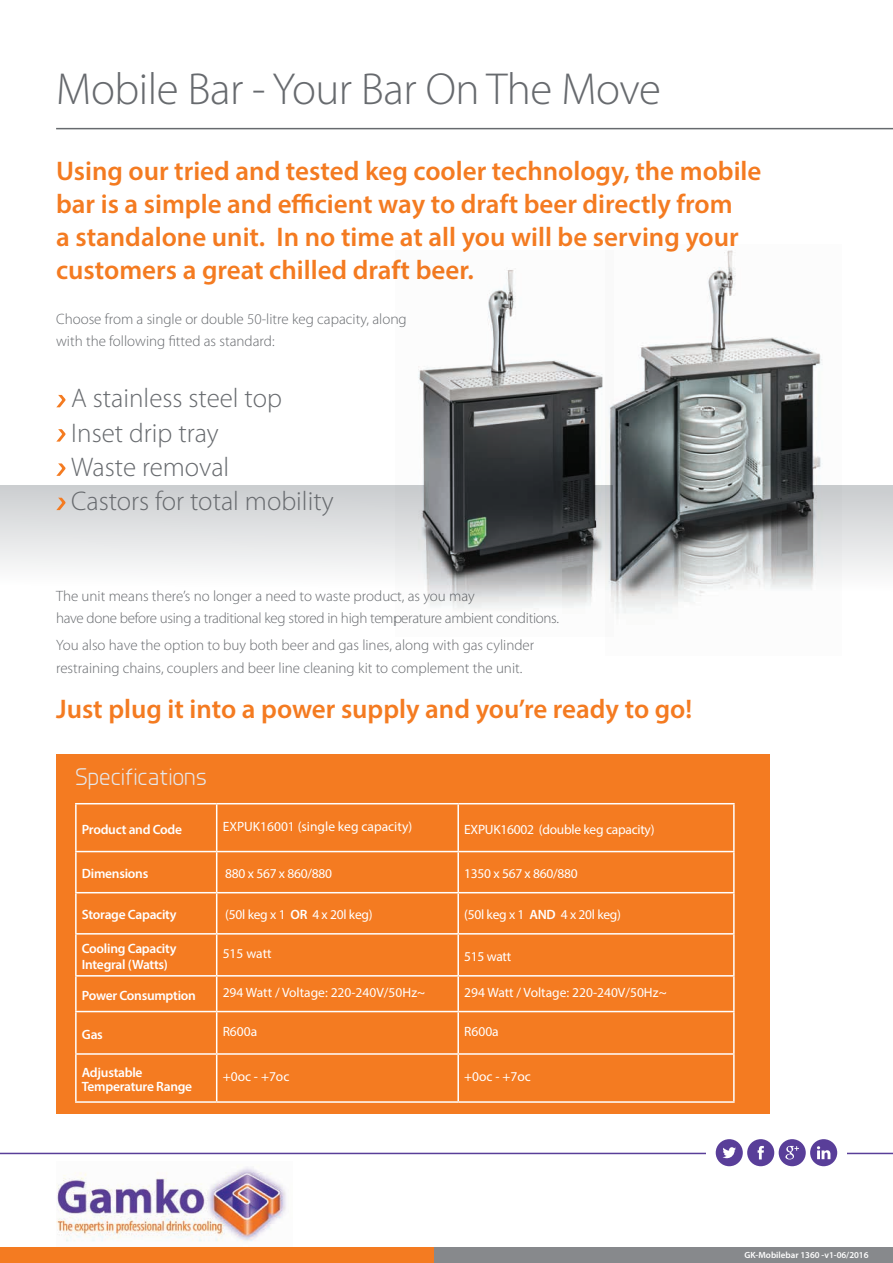
<style>
.page{position:relative;width:893px;height:1263px;background:#fff}
.page>*{position:absolute;margin:0;border:0;box-sizing:border-box;transform-origin:0 0}
.t1{font:300 45px "Myriad Pro";letter-spacing:-.01em;color:#676a6e}
.t2{font:600 27px/33px "Myriad Pro";color:#f47b21}
.t3{font:300 27px "Myriad Pro";color:#676a6e}
.t4{font:24px "Planer";color:#e6e7e9}
.t5{font:300 15px/22.5px "Myriad Pro";color:#676a6e}
.t6{font:300 15px/22.5px "Myriad Pro";letter-spacing:-.02em;color:#676a6e}
.t7{font:13.5px "Myriad Pro";color:#fff}
.t8{font:600 13.5px/16.5px "Myriad Pro";letter-spacing:-.02em;color:#fff}
.t9{font:13.5px "Myriad Pro";letter-spacing:-.02em;color:#fff}
.t10{font:600 9px "Myriad Pro";color:#fff}
.s1{font-weight:600}
</style>
<div class="page">
<div style="left:0;top:485px;width:893px;height:174px;background:linear-gradient(to bottom,#d3d5d7,#fff)"></div>
<img style="left:56px;top:1167px;width:230px;height:75px">
<hr style="left:0;top:1153px;width:893px;height:1px;background:#593e99">
<div style="left:706px;top:1150px;width:141px;height:5px;background:#fff"></div>
<svg style="left:716px;top:1139px;width:121px;height:27px"></svg>
<hr style="left:56px;top:128px;width:837px;height:1px;background:#676a6e">
<div style="left:0;top:1247px;width:893px;height:16px;background:#87898c"></div>
<div style="left:0;top:1247px;width:434px;height:16px;background:#f47b21"></div>
<svg style="left:56px;top:395px;width:10px;height:12px"></svg>
<svg style="left:56px;top:429px;width:10px;height:13px"></svg>
<svg style="left:56px;top:463px;width:10px;height:13px"></svg>
<svg style="left:56px;top:498px;width:10px;height:12px"></svg>
<img style="left:395px;top:268px;width:210px;height:369px">
<img style="left:605px;top:250px;width:237px;height:405px">
<div style="left:56px;top:754px;width:713px;height:359px;background:#f47b21"></div>
<hr style="left:75px;top:1012px;width:2px;height:41px;background:#fff">
<hr style="left:75px;top:1053px;width:142px;height:2px;background:#fff">
<hr style="left:75px;top:1055px;width:2px;height:46px;background:#fff">
<hr style="left:75px;top:1101px;width:142px;height:2px;background:#fff">
<hr style="left:733px;top:1012px;width:2px;height:41px;background:#fff">
<hr style="left:458px;top:1053px;width:277px;height:2px;background:#fff">
<hr style="left:733px;top:1055px;width:2px;height:46px;background:#fff">
<hr style="left:458px;top:1101px;width:277px;height:2px;background:#fff">
<hr style="left:216px;top:804px;width:1px;height:47px;background:#fff">
<hr style="left:457px;top:804px;width:2px;height:47px;background:#fff">
<hr style="left:216px;top:852px;width:1px;height:40px;background:#fff">
<hr style="left:457px;top:852px;width:2px;height:40px;background:#fff">
<hr style="left:216px;top:893px;width:1px;height:40px;background:#fff">
<hr style="left:457px;top:893px;width:2px;height:40px;background:#fff">
<hr style="left:216px;top:934px;width:1px;height:41px;background:#fff">
<hr style="left:457px;top:934px;width:2px;height:41px;background:#fff">
<hr style="left:216px;top:976px;width:1px;height:35px;background:#fff">
<hr style="left:457px;top:976px;width:2px;height:35px;background:#fff">
<hr style="left:216px;top:1012px;width:1px;height:41px;background:#fff">
<hr style="left:457px;top:1012px;width:2px;height:41px;background:#fff">
<hr style="left:217px;top:1053px;width:241px;height:2px;background:#fff">
<hr style="left:216px;top:1055px;width:1px;height:46px;background:#fff">
<hr style="left:457px;top:1055px;width:2px;height:46px;background:#fff">
<hr style="left:217px;top:1101px;width:241px;height:2px;background:#fff">
<hr style="left:75px;top:803px;width:142px;height:1px;background:#fff">
<hr style="left:75px;top:804px;width:2px;height:47px;background:#fff">
<hr style="left:217px;top:803px;width:241px;height:1px;background:#fff">
<hr style="left:458px;top:803px;width:277px;height:1px;background:#fff">
<hr style="left:733px;top:804px;width:2px;height:47px;background:#fff">
<hr style="left:75px;top:851px;width:142px;height:1px;background:#fff">
<hr style="left:75px;top:852px;width:2px;height:40px;background:#fff">
<hr style="left:217px;top:851px;width:241px;height:1px;background:#fff">
<hr style="left:458px;top:851px;width:277px;height:1px;background:#fff">
<hr style="left:733px;top:852px;width:2px;height:40px;background:#fff">
<hr style="left:75px;top:892px;width:142px;height:1px;background:#fff">
<hr style="left:75px;top:893px;width:2px;height:40px;background:#fff">
<hr style="left:217px;top:892px;width:241px;height:1px;background:#fff">
<hr style="left:458px;top:892px;width:277px;height:1px;background:#fff">
<hr style="left:733px;top:893px;width:2px;height:40px;background:#fff">
<hr style="left:75px;top:933px;width:142px;height:1px;background:#fff">
<hr style="left:75px;top:934px;width:2px;height:41px;background:#fff">
<hr style="left:217px;top:933px;width:241px;height:1px;background:#fff">
<hr style="left:458px;top:933px;width:277px;height:1px;background:#fff">
<hr style="left:733px;top:934px;width:2px;height:41px;background:#fff">
<hr style="left:75px;top:975px;width:142px;height:1px;background:#fff">
<hr style="left:75px;top:976px;width:2px;height:35px;background:#fff">
<hr style="left:217px;top:975px;width:241px;height:1px;background:#fff">
<hr style="left:458px;top:975px;width:277px;height:1px;background:#fff">
<hr style="left:733px;top:976px;width:2px;height:35px;background:#fff">
<hr style="left:75px;top:1011px;width:142px;height:1px;background:#fff">
<hr style="left:217px;top:1011px;width:241px;height:1px;background:#fff">
<hr style="left:458px;top:1011px;width:277px;height:1px;background:#fff">
<p class="t1" style="left:56px;top:62px;width:606px">Mobile Bar - Your Bar On The Move</p>
<p class="t2" style="left:56px;top:154px;width:707px">Using our tried and tested keg cooler technology, the mobile bar is a simple and efficient way to draft beer directly from<br>a standalone unit. In no time at all you will be serving your customers a great chilled draft beer.</p>
<p class="t5" style="left:56px;top:307px;width:352px">Choose from a single or double 50-litre keg capacity, along with the following fitted as standard:</p>
<p class="t3" style="left:71px;top:382px;width:212px">A stainless steel top</p>
<p class="t3" style="left:71px;top:416px;width:149px">Inset drip tray</p>
<p class="t3" style="left:71px;top:451px;width:160px">Waste removal</p>
<p class="t3" style="left:71px;top:485px;width:264px">Castors for total mobility</p>
<p class="t6" style="left:56px;top:584px;width:504px">The unit means there’s no longer a need to waste product, as you may<br>have done before using a traditional keg stored in high temperature ambient conditions.</p>
<p class="t5" style="left:56px;top:634px;width:480px">You also have the option to buy both beer and gas lines, along with gas cylinder restraining chains, couplers and beer line cleaning kit to complement the unit.</p>
<p class="t2" style="left:56px;top:691px;width:638px">Just plug it into a power supply and you’re ready to go!</p>
<p class="t4" style="left:75px;top:762px;width:133px">Specifications</p>
<p class="t8" style="left:82px;top:820px;width:102px">Product and Code</p>
<p class="t7" style="left:223px;top:818px;width:191px">EXPUK16001 (single keg capacity)</p>
<p class="t9" style="left:464px;top:821px;width:192px">EXPUK16002 (double keg capacity)</p>
<p class="t8" style="left:82px;top:865px;width:68px">Dimensions</p>
<p class="t9" style="left:225px;top:865px;width:108px">880 x 567 x 860/880</p>
<p class="t9" style="left:464px;top:865px;width:115px">1350 x 567 x 860/880</p>
<p class="t8" style="left:82px;top:906px;width:96px">Storage Capacity</p>
<p class="t9" style="left:225px;top:906px;width:149px">(50l keg x 1 <span class="s1">OR</span> 4 x 20l keg)</p>
<p class="t9" style="left:464px;top:906px;width:158px">(50l keg x 1 <span class="s1">AND</span> 4 x 20l keg)</p>
<p class="t8" style="left:82px;top:939px;width:96px">Cooling Capacity<br>Integral (Watts)</p>
<p class="t7" style="left:223px;top:945px;width:50px">515 watt</p>
<p class="t7" style="left:464px;top:948px;width:49px">515 watt</p>
<p class="t8" style="left:82px;top:986px;width:116px">Power Consumption</p>
<p class="t7" style="left:223px;top:984px;width:204px">294 Watt / Voltage: 220-240V/50Hz~</p>
<p class="t7" style="left:464px;top:984px;width:204px">294 Watt / Voltage: 220-240V/50Hz~</p>
<p class="t8" style="left:82px;top:1025px;width:23px">Gas</p>
<p class="t7" style="left:223px;top:1023px;width:36px">R600a</p>
<p class="t7" style="left:464px;top:1023px;width:36px">R600a</p>
<p class="t8" style="left:82px;top:1065px;width:112px;line-height:13.5px">Adjustable<br>Temperature Range</p>
<p class="t7" style="left:223px;top:1068px;width:68px">+0oc - +7oc</p>
<p class="t7" style="left:464px;top:1068px;width:68px">+0oc - +7oc</p>
<p class="t10" style="left:745px;top:1249px;width:126px">GK-Mobilebar 1360 -v1-06/2016</p>
</div>
